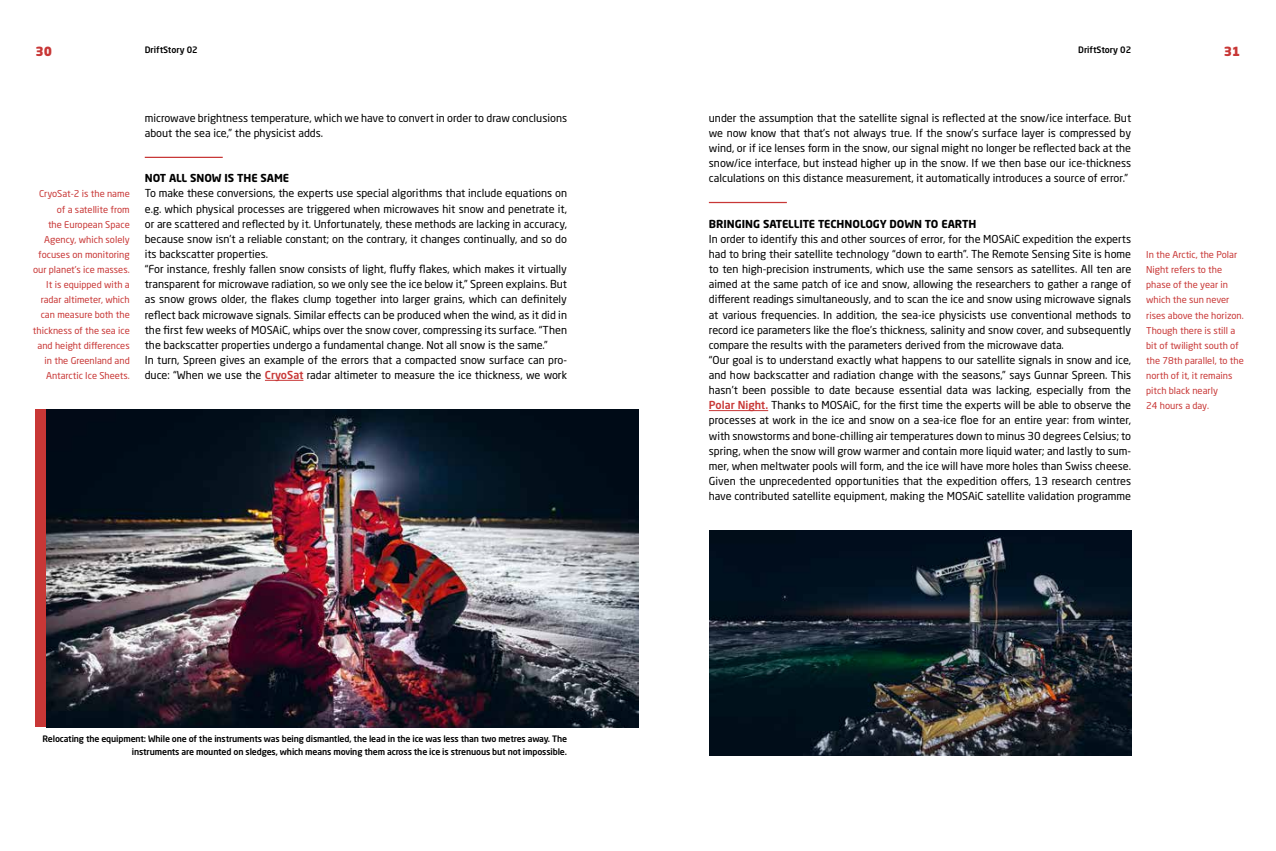
<style>
.page{position:relative;width:1276px;height:851px;background:#fff}
.page>*{position:absolute;margin:0;border:0;box-sizing:border-box;transform-origin:0 0}
.t1{font:900 12.5px "Neo Sans W1 G";color:#c83736}
.t2{font:10.88px/15.1px "Neo Sans W1 G";color:#000}
.t3{font:700 10.88px "Neo Sans W1 G";color:#000}
.t4{font:9.38px/15.1px "Neo Sans W1 G";color:#c83736}
.t5{font:500 8.75px/12.5px "Neo Sans W1 G";letter-spacing:-.015em;color:#000;text-align:right}
.s1{font-weight:500;color:#c83736}
</style>
<div class="page">
<hr style="left:265px;top:380px;width:38px;height:1px;background:#c83736">
<hr style="left:709px;top:410px;width:59px;height:1px;background:#c83736">
<hr style="left:145px;top:157px;width:78px;height:1px;background:#c83736">
<hr style="left:709px;top:202px;width:78px;height:1px;background:#c83736">
<img style="left:46px;top:409px;width:592px;height:318px">
<div style="left:35px;top:409px;width:11px;height:318px;background:#c83736"></div>
<img style="left:710px;top:530px;width:421px;height:225px">
<p class="t1" style="left:35px;top:43px;width:18px">30</p>
<p class="t5" style="left:145px;top:43px;width:55px">DriftStory 02</p>
<p class="t5" style="left:1078px;top:43px;width:55px">DriftStory 02</p>
<p class="t1" style="left:1224px;top:43px;width:18px">31</p>
<p class="t4" style="left:33px;top:186px;width:98px;text-align:right">CryoSat-2 is the name of a satellite from<br>the European Space<br>Agency, which solely focuses on monitoring our planet’s ice masses.<br>It is equipped with a radar altimeter, which can measure both the thickness of the sea ice and height differences in the Greenland and<br>Antarctic Ice Sheets.</p>
<p class="t2" style="left:145px;top:110px;width:424px">microwave brightness temperature, which we have to convert in order to draw conclusions about the sea ice,” the physicist adds.</p>
<p class="t3" style="left:145px;top:171px;width:146px">NOT ALL SNOW IS THE SAME</p>
<p class="t2" style="left:145px;top:186px;width:424px">To make these conversions, the experts use special algorithms that include equations on e.g. which physical processes are triggered when microwaves hit snow and penetrate it, or are scattered and reflected by it. Unfortunately, these methods are lacking in accuracy, because snow isn’t a reliable constant; on the contrary, it changes continually, and so do its backscatter properties.<br>“For instance, freshly fallen snow consists of light, fluffy flakes, which makes it virtually transparent for microwave radiation, so we only see the ice below it,” Spreen explains. But as snow grows older, the flakes clump together into larger grains, which can definitely reflect back microwave signals. Similar effects can be produced when the wind, as it did in the first few weeks of MOSAiC, whips over the snow cover, compressing its surface. “Then the backscatter properties undergo a fundamental change. Not all snow is the same.”<br>In turn, Spreen gives an example of the errors that a compacted snow surface can pro&shy;duce: “When we use the <span class="s1">CryoSat</span> radar altimeter to measure the ice thickness, we work</p>
<p class="t5" style="left:42px;top:732px;width:526px">Relocating the equipment: While one of the instruments was being dismantled, the lead in the ice was less than two metres away. The instruments are mounted on sledges, which means moving them across the ice is strenuous but not impossible.</p>
<p class="t2" style="left:709px;top:110px;width:424px;text-align:justify">under the assumption that the satellite signal is reflected at the snow/ice interface. But we now know that that’s not always true. If the snow’s surface layer is compressed by wind, or if ice lenses form in the snow, our signal might no longer be reflected back at the snow/ice interface, but instead higher up in the snow. If we then base our ice-thickness calculations on this distance measurement, it automatically introduces a source of error.”</p>
<p class="t3" style="left:709px;top:217px;width:269px">BRINGING SATELLITE TECHNOLOGY DOWN TO EARTH</p>
<p class="t2" style="left:709px;top:231px;width:424px">In order to identify this and other sources of error, for the MOSAiC expedition the experts had to bring their satellite technology “down to earth”. The Remote Sensing Site is home to ten high-precision instruments, which use the same sensors as satellites. All ten are aimed at the same patch of ice and snow, allowing the researchers to gather a range of different readings simultaneously, and to scan the ice and snow using microwave signals at various frequencies. In addition, the sea-ice physicists use conventional methods to record ice parameters like the floe’s thickness, salinity and snow cover, and subsequently compare the results with the parameters derived from the microwave data.<br>“Our goal is to understand exactly what happens to our satellite signals in snow and ice, and how backscatter and radiation change with the seasons,” says Gunnar Spreen. This hasn’t been possible to date because essential data was lacking, especially from the <span class="s1">Polar Night.</span> Thanks to MOSAiC, for the first time the experts will be able to observe the processes at work in the ice and snow on a sea-ice floe for an entire year: from winter, with snowstorms and bone-chilling air temperatures down to minus 30 degrees Celsius; to spring, when the snow will grow warmer and contain more liquid water; and lastly to sum&shy;mer, when meltwater pools will form, and the ice will have more holes than Swiss cheese.<br>Given the unprecedented opportunities that the expedition offers, 13 research centres have contributed satellite equipment, making the MOSAiC satellite validation programme</p>
<p class="t4" style="left:1146px;top:247px;width:99px">In the Arctic, the Polar<br>Night refers to the phase of the year in which the sun never rises above the horizon.<br>Though there is still a bit of twilight south of the 78th parallel, to the north of it, it remains pitch black nearly<br>24 hours a day.</p>
</div>
